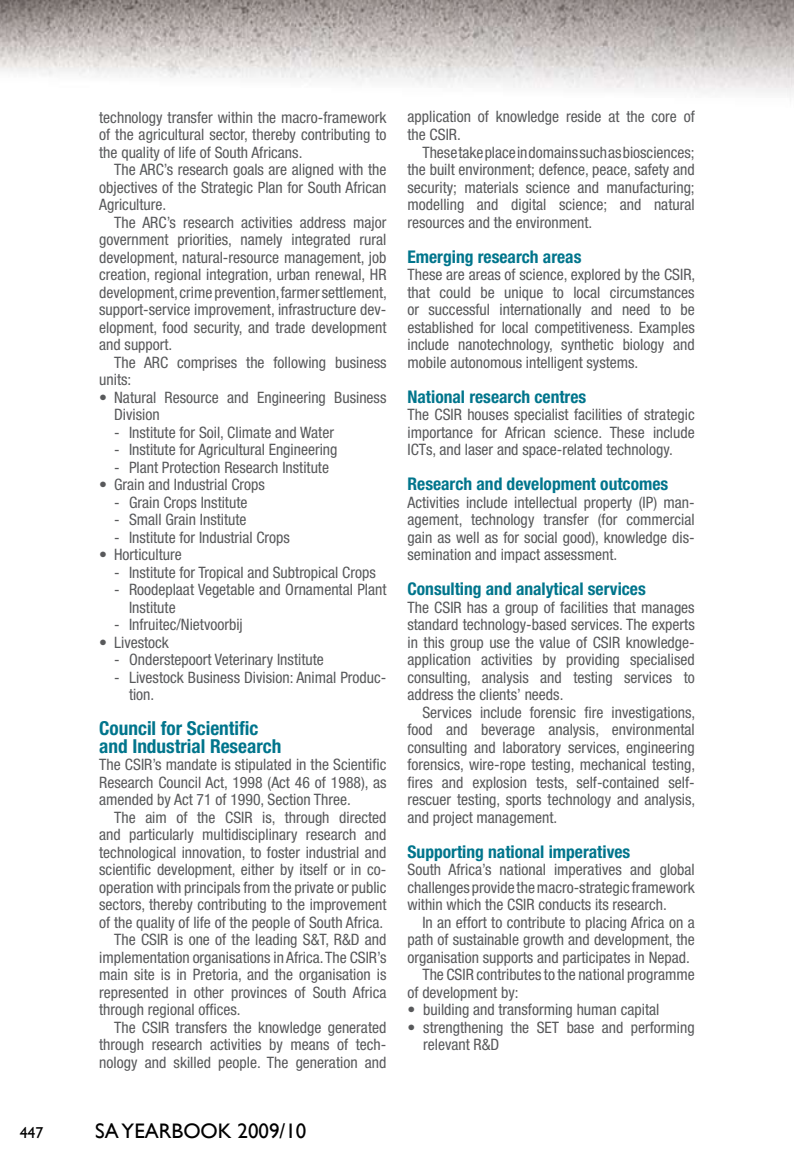
<style>
.page{position:relative;width:794px;height:1166px;background:#fff}
.page>*{position:absolute;margin:0;border:0;box-sizing:border-box;transform-origin:0 0}
.t1{font:21px "Gill Sans";color:#000}
.t2{font:700 condensed 19.25px/17.5px "Helvetica Neue";color:#00758c}
.t3{font:700 condensed 17.5px "Helvetica Neue";color:#00758c}
.t4{font:condensed 15.75px/17.5px "Helvetica Neue";color:#58595b;text-align:justify}
.t5{font:15.75px "Gill Sans";color:#000}
</style>
<div class="page">
<img style="left:0;top:0;width:794px;height:96px">
<p class="t4" style="left:99px;top:108px;width:289px">technology transfer within the macro-framework of the agricultural sector, thereby contributing to the quality of life of South Africans.</p>
<p class="t4" style="left:99px;top:161px;width:289px;text-indent:15px">The ARC’s research goals are aligned with the objectives of the Strategic Plan for South African Agriculture.</p>
<p class="t4" style="left:99px;top:213px;width:289px;text-align:left;text-indent:15px">The ARC’s research activities address major government priorities, namely integrated rural development, natural-resource management, job creation, regional integration, urban renewal, HR development, crime prevention, farmer settlement, support-service improvement, infrastructure dev&shy;elopment, food security, and trade development and support.</p>
<p class="t4" style="left:99px;top:353px;width:289px;text-indent:15px">The ARC comprises the following business units:</p>
<p class="t4" style="left:114px;top:388px;width:274px;text-indent:-15px">• Natural Resource and Engineering Business<br>Division</p>
<p class="t4" style="left:114px;top:423px;width:221px">- Institute for Soil, Climate and Water</p>
<p class="t4" style="left:114px;top:441px;width:225px">- Institute for Agricultural Engineering</p>
<p class="t4" style="left:114px;top:458px;width:216px">- Plant Protection Research Institute</p>
<p class="t4" style="left:99px;top:476px;width:167px">• Grain and Industrial Crops</p>
<p class="t4" style="left:114px;top:493px;width:135px">- Grain Crops Institute</p>
<p class="t4" style="left:114px;top:511px;width:134px">- Small Grain Institute</p>
<p class="t4" style="left:114px;top:528px;width:177px">- Institute for Industrial Crops</p>
<p class="t4" style="left:99px;top:546px;width:84px">• Horticulture</p>
<p class="t4" style="left:114px;top:563px;width:263px">- Institute for Tropical and Subtropical Crops</p>
<p class="t4" style="left:129px;top:581px;width:259px;text-indent:-15px">- Roodeplaat Vegetable and Ornamental Plant<br>Institute</p>
<p class="t4" style="left:114px;top:616px;width:130px">- Infruitec/Nietvoorbij</p>
<p class="t4" style="left:99px;top:633px;width:71px">• Livestock</p>
<p class="t4" style="left:114px;top:651px;width:211px">- Onderstepoort Veterinary Institute</p>
<p class="t4" style="left:129px;top:668px;width:259px;text-indent:-15px">- Livestock Business Division: Animal Produc&shy;tion.</p>
<p class="t2" style="left:99px;top:719px;width:184px">Council for Scientific and Industrial Research</p>
<p class="t4" style="left:99px;top:756px;width:289px">The CSIR’s mandate is stipulated in the Scientific Research Council Act, 1998 (Act 46 of 1988), as amended by Act 71 of 1990, Section Three.</p>
<p class="t4" style="left:114px;top:808px;width:274px">The aim of the CSIR is, through directed</p>
<p class="t4" style="left:99px;top:826px;width:289px">and particularly multidisciplinary research and</p>
<p class="t4" style="left:99px;top:843px;width:289px">technological innovation, to foster industrial and</p>
<p class="t4" style="left:99px;top:861px;width:289px">scientific development, either by itself or in co-</p>
<p class="t4" style="left:99px;top:878px;width:289px">operation with principals from the private or public</p>
<p class="t4" style="left:99px;top:896px;width:289px">sectors, thereby contributing to the improvement</p>
<p class="t4" style="left:99px;top:913px;width:285px">of the quality of life of the people of South Africa.</p>
<p class="t4" style="left:114px;top:931px;width:274px">The CSIR is one of the leading S&amp;T, R&amp;D and</p>
<p class="t4" style="left:99px;top:948px;width:289px">implementation organisations in Africa. The CSIR’s</p>
<p class="t4" style="left:99px;top:966px;width:289px">main site is in Pretoria, and the organisation is</p>
<p class="t4" style="left:99px;top:983px;width:289px">represented in other provinces of South Africa</p>
<p class="t4" style="left:99px;top:1001px;width:143px">through regional offices.</p>
<p class="t4" style="left:114px;top:1018px;width:274px">The CSIR transfers the knowledge generated</p>
<p class="t4" style="left:99px;top:1036px;width:289px">through research activities by means of tech-</p>
<p class="t4" style="left:99px;top:1053px;width:289px">nology and skilled people. The generation and</p>
<p class="t4" style="left:407px;top:108px;width:289px">application of knowledge reside at the core of the CSIR.</p>
<p class="t4" style="left:407px;top:143px;width:289px;text-indent:15px">These take place in domains such as biosciences; the built environment; defence, peace, safety and security; materials science and manufacturing; modelling and digital science; and natural resources and the environment.</p>
<p class="t3" style="left:407px;top:246px;width:175px">Emerging research areas</p>
<p class="t4" style="left:407px;top:266px;width:289px">These are areas of science, explored by the CSIR, that could be unique to local circumstances or successful internationally and need to be established for local competitiveness. Examples include nanotechnology, synthetic biology and mobile autonomous intelligent systems.</p>
<p class="t3" style="left:407px;top:386px;width:180px">National research centres</p>
<p class="t4" style="left:407px;top:406px;width:289px">The CSIR houses specialist facilities of strategic importance for African science. These include ICTs, and laser and space-related technology.</p>
<p class="t3" style="left:407px;top:473px;width:262px">Research and development outcomes</p>
<p class="t4" style="left:407px;top:493px;width:289px">Activities include intellectual property (IP) man&shy;agement, technology transfer (for commercial gain as well as for social good), knowledge dis&shy;semination and impact assessment.</p>
<p class="t3" style="left:407px;top:578px;width:240px">Consulting and analytical services</p>
<p class="t4" style="left:407px;top:598px;width:289px">The CSIR has a group of facilities that manages standard technology-based services. The experts in this group use the value of CSIR knowledge&shy;application activities by providing specialised consulting, analysis and testing services to address the clients’ needs.</p>
<p class="t4" style="left:407px;top:703px;width:289px;text-indent:15px">Services include forensic fire investigations, food and beverage analysis, environmental consulting and laboratory services, engineering forensics, wire-rope testing, mechanical testing, fires and explosion tests, self-contained self&shy;rescuer testing, sports technology and analysis, and project management.</p>
<p class="t3" style="left:407px;top:841px;width:224px">Supporting national imperatives</p>
<p class="t4" style="left:407px;top:861px;width:289px">South Africa’s national imperatives and global challenges provide the macro-strategic framework within which the CSIR conducts its research.</p>
<p class="t4" style="left:422px;top:913px;width:274px">In an effort to contribute to placing Africa on a</p>
<p class="t4" style="left:407px;top:931px;width:289px">path of sustainable growth and development, the</p>
<p class="t4" style="left:407px;top:948px;width:284px">organisation supports and participates in Nepad.</p>
<p class="t4" style="left:422px;top:966px;width:274px">The CSIR contributes to the national programme</p>
<p class="t4" style="left:407px;top:983px;width:113px">of development by:</p>
<p class="t4" style="left:407px;top:1001px;width:253px">• building and transforming human capital</p>
<p class="t4" style="left:423px;top:1018px;width:273px;text-indent:-16px">• strengthening the SET base and performing relevant R&amp;D</p>
<p class="t5" style="left:20px;top:1123px;width:25px">447</p>
<h1 class="t1" style="left:95px;top:1118px;width:213px">SA YEARBOOK 2009/10</h1>
</div>
